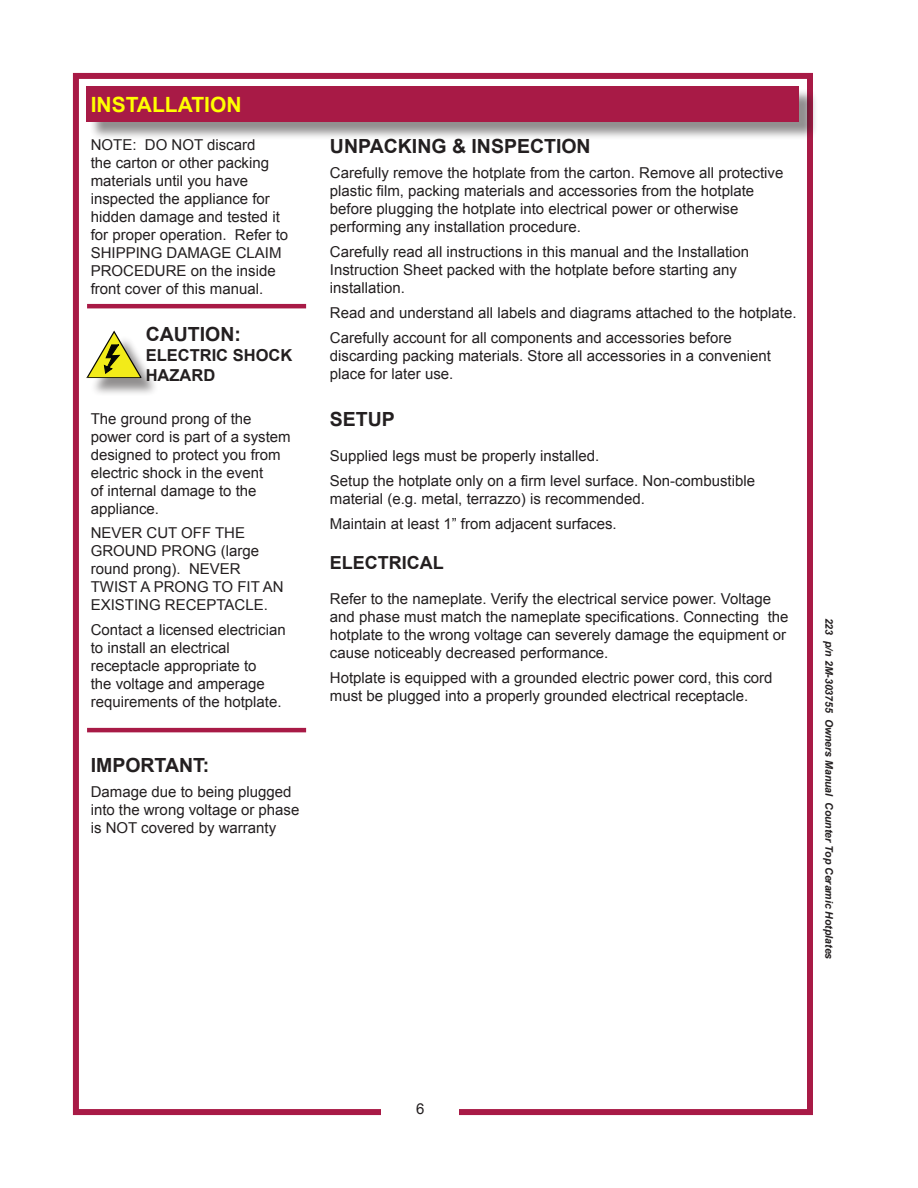
<style>
.page{position:relative;width:918px;height:1188px;background:#fff}
.page>*{position:absolute;margin:0;border:0;box-sizing:border-box;transform-origin:0 0}
.t1{font:700 21px "Arial";color:#ff0}
.Sub_Header{font:700 19.5px "Arial";color:#231f20}
.t2{font:700 18px "Arial";color:#231f20}
.sub-sub_header{font:700 16.5px/19.8px "Arial";color:#231f20}
.Body_Text{font:15px/18px "Arial";color:#231f20}
.collumn_text{font:15px/18px "Arial";color:#231f20}
.t3{font:italic 700 10.5px "Arial";color:#231f20}
</style>
<div class="page">
<div style="left:73px;top:73px;width:740px;height:1042px;border:6px solid #a81a46"></div>
<div style="left:382px;top:1099px;width:77px;height:25px;background:#fff"></div>
<div style="left:89px;top:89px;width:729px;height:51px;background:#231f20;opacity:.5"></div>
<div style="left:86px;top:86px;width:713px;height:36px;background:#a81a46"></div>
<div style="left:90px;top:334px;width:69px;height:63px;background:#231f20;opacity:.5"></div>
<svg style="left:86px;top:331px;width:55px;height:47px"></svg>
<hr style="left:87px;top:728px;width:219px;height:4px;background:#a81a46">
<hr style="left:87px;top:304px;width:219px;height:4px;background:#a81a46">
<p class="t1" style="left:91px;top:90px;width:152px">INSTALLATION</p>
<p class="collumn_text" style="left:91px;top:136px;width:199px">NOTE: DO NOT discard<br>the carton or other packing materials until you have inspected the appliance for hidden damage and tested it for proper operation. Refer to<br>SHIPPING DAMAGE CLAIM<br>PROCEDURE on the inside front cover of this manual.</p>
<p class="Sub_Header" style="left:146px;top:321px;width:97px">CAUTION:</p>
<p class="sub-sub_header" style="left:146px;top:346px;width:148px">ELECTRIC SHOCK<br>HAZARD</p>
<p class="collumn_text" style="left:91px;top:409px;width:202px">The ground prong of the power cord is part of a system designed to protect you from electric shock in the event<br>of internal damage to the appliance.</p>
<p class="collumn_text" style="left:91px;top:524px;width:195px">NEVER CUT OFF THE<br>GROUND PRONG (large round prong). NEVER<br>TWIST A PRONG TO FIT AN<br>EXISTING RECEPTACLE.</p>
<p class="collumn_text" style="left:91px;top:621px;width:197px">Contact a licensed electrician to install an electrical receptacle appropriate to<br>the voltage and amperage requirements of the hotplate.</p>
<p class="Sub_Header" style="left:91px;top:752px;width:120px">IMPORTANT:</p>
<p class="collumn_text" style="left:91px;top:783px;width:210px">Damage due to being plugged into the wrong voltage or phase is NOT covered by warranty</p>
<p class="Sub_Header" style="left:330px;top:134px;width:262px">UNPACKING &amp; INSPECTION</p>
<p class="Body_Text" style="left:330px;top:164px;width:455px">Carefully remove the hotplate from the carton. Remove all protective plastic film, packing materials and accessories from the hotplate before plugging the hotplate into electrical power or otherwise performing any installation procedure.</p>
<p class="Body_Text" style="left:330px;top:243px;width:421px">Carefully read all instructions in this manual and the Installation<br>Instruction Sheet packed with the hotplate before starting any installation.</p>
<p class="Body_Text" style="left:330px;top:304px;width:468px">Read and understand all labels and diagrams attached to the hotplate.</p>
<p class="Body_Text" style="left:330px;top:329px;width:442px">Carefully account for all components and accessories before discarding packing materials. Store all accessories in a convenient place for later use.</p>
<p class="Sub_Header" style="left:330px;top:406px;width:67px">SETUP</p>
<p class="Body_Text" style="left:330px;top:447px;width:271px">Supplied legs must be properly installed.</p>
<p class="Body_Text" style="left:330px;top:472px;width:427px">Setup the hotplate only on a firm level surface. Non-combustible material (e.g. metal, terrazzo) is recommended.</p>
<p class="Body_Text" style="left:330px;top:515px;width:288px">Maintain at least 1” from adjacent surfaces.</p>
<p class="t2" style="left:330px;top:550px;width:115px">ELECTRICAL</p>
<p class="Body_Text" style="left:330px;top:590px;width:460px">Refer to the nameplate. Verify the electrical service power. Voltage and phase must match the nameplate specifications. Connecting the hotplate to the wrong voltage can severely damage the equipment or cause noticeably decreased performance.</p>
<p class="Body_Text" style="left:330px;top:669px;width:444px">Hotplate is equipped with a grounded electric power cord, this cord must be plugged into a properly grounded electrical receptacle.</p>
<p class="t3" style="left:836px;top:618px;width:343px;rotate:90deg">223 p/n 2M-303755 Owners Manual Counter Top Ceramic Hotplates</p>
<p class="Body_Text" style="left:416px;top:1100px;width:10px">6</p>
</div>
